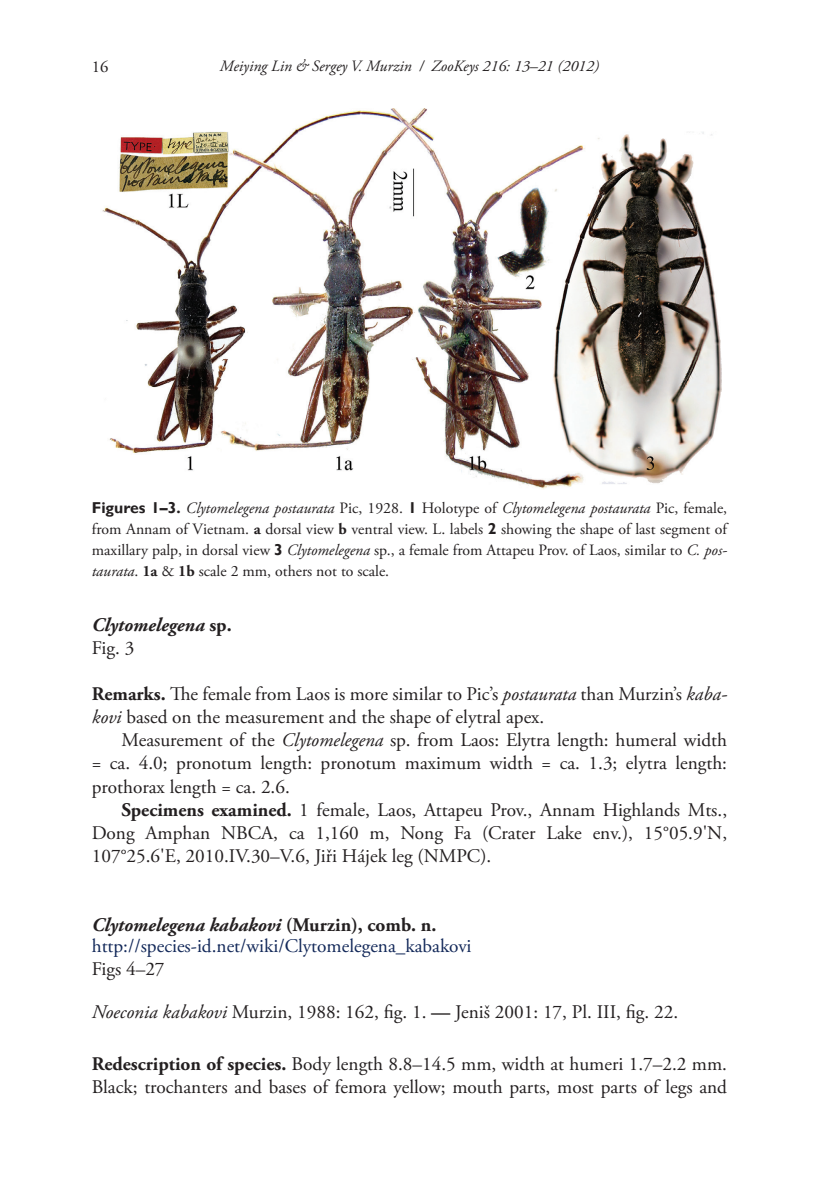
<style>
.page{position:relative;width:819px;height:1191px;background:#fff}
.page>*{position:absolute;margin:0;border:0;box-sizing:border-box;transform-origin:0 0}
.t1{font:19.25px/23.1px "Adobe Garamond Pro";color:#231f20}
.t2{font:19.25px/21px "Adobe Garamond Pro";color:#122859}
.t3{font:italic 700 19.25px/23.1px "Adobe Garamond Pro";color:#231f20}
.t4{font:16.62px "Adobe Garamond Pro";color:#231f20}
.t5{font:15.75px/21px "Adobe Garamond Pro";color:#231f20;text-align:justify}
.t6{font:italic 15.75px "Adobe Garamond Pro";color:#231f20}
.s1{font-family:"Gill Sans";font-weight:700}
.s2{font-style:italic}
.s3{font-weight:700}
.s4{font-style:normal}
.s5{font-weight:400;font-style:normal}
.s6{font-weight:700;font-style:italic;color:#231f20}
.s7{font-weight:700;color:#231f20}
</style>
<div class="page">
<img style="left:102px;top:108px;width:619px;height:381px">
<p class="t4" style="left:92px;top:56px;width:18px">16</p>
<p class="t6" style="left:220px;top:57px;width:380px">Meiying Lin &amp; Sergey V. Murzin / ZooKeys 216: 13–21 (2012)</p>
<p class="t5" style="left:92px;top:498px;width:637px"><span class="s1">Figures 1–3.</span> <span class="s2">Clytomelegena postaurata</span> Pic, 1928. <span class="s1">1</span> Holotype of <span class="s2">Clytomelegena postaurata</span> Pic, female, from Annam of Vietnam. <span class="s3">a</span> dorsal view <span class="s3">b</span> ventral view. L. labels <span class="s1">2</span> showing the shape of last segment of maxillary palp, in dorsal view <span class="s1">3</span> <span class="s2">Clytomelegena</span> sp., a female from Attapeu Prov. of Laos, similar to <span class="s2">C. pos&shy;taurata</span>. <span class="s3">1a</span> &amp; <span class="s3">1b</span> scale 2 mm, others not to scale.</p>
<p class="t3" style="left:92px;top:613px;width:141px">Clytomelegena <span class="s4">sp.<br></span><span class="s5">Fig. 3</span></p>
<p class="t1" style="left:92px;top:683px;width:636px"><span class="s3">Remarks.</span> The female from Laos is more similar to Pic’s <span class="s2">postaurata</span> than Murzin’s <span class="s2">kaba&shy;kovi</span> based on the measurement and the shape of elytral apex.</p>
<p class="t1" style="left:92px;top:729px;width:636px;text-align:justify;text-indent:30px">Measurement of the <span class="s2">Clytomelegena</span> sp. from Laos: Elytra length: humeral width = ca. 4.0; pronotum length: pronotum maximum width = ca. 1.3; elytra length: prothorax length = ca. 2.6.</p>
<p class="t1" style="left:92px;top:798px;width:636px;text-align:justify;text-indent:30px"><span class="s3">Specimens examined.</span> 1 female, Laos, Attapeu Prov., Annam Highlands Mts., Dong Amphan NBCA, ca 1,160 m, Nong Fa (Crater Lake env.), 15°05.9'N, 107°25.6'E, 2010.IV.30–V.6, Jiři Hájek leg (NMPC).</p>
<p class="t2" style="left:92px;top:915px;width:381px"><span class="s6">Clytomelegena kabakovi</span> <span class="s7">(Murzin), comb. n. </span>http://species-id.net/wiki/Clytomelegena_kabakovi</p>
<p class="t1" style="left:92px;top:958px;width:74px">Figs 4–27</p>
<p class="t1" style="left:92px;top:1001px;width:588px"><span class="s2">Noeconia kabakovi</span> Murzin, 1988: 162, fig. 1. <span class="s3">—</span> Jeniš 2001: 17, Pl. III, fig. 22.</p>
<p class="t1" style="left:92px;top:1052px;width:636px"><span class="s3">Redescription of species.</span> Body length 8.8–14.5 mm, width at humeri 1.7–2.2 mm.<br>Black; trochanters and bases of femora yellow; mouth parts, most parts of legs and</p>
</div>
